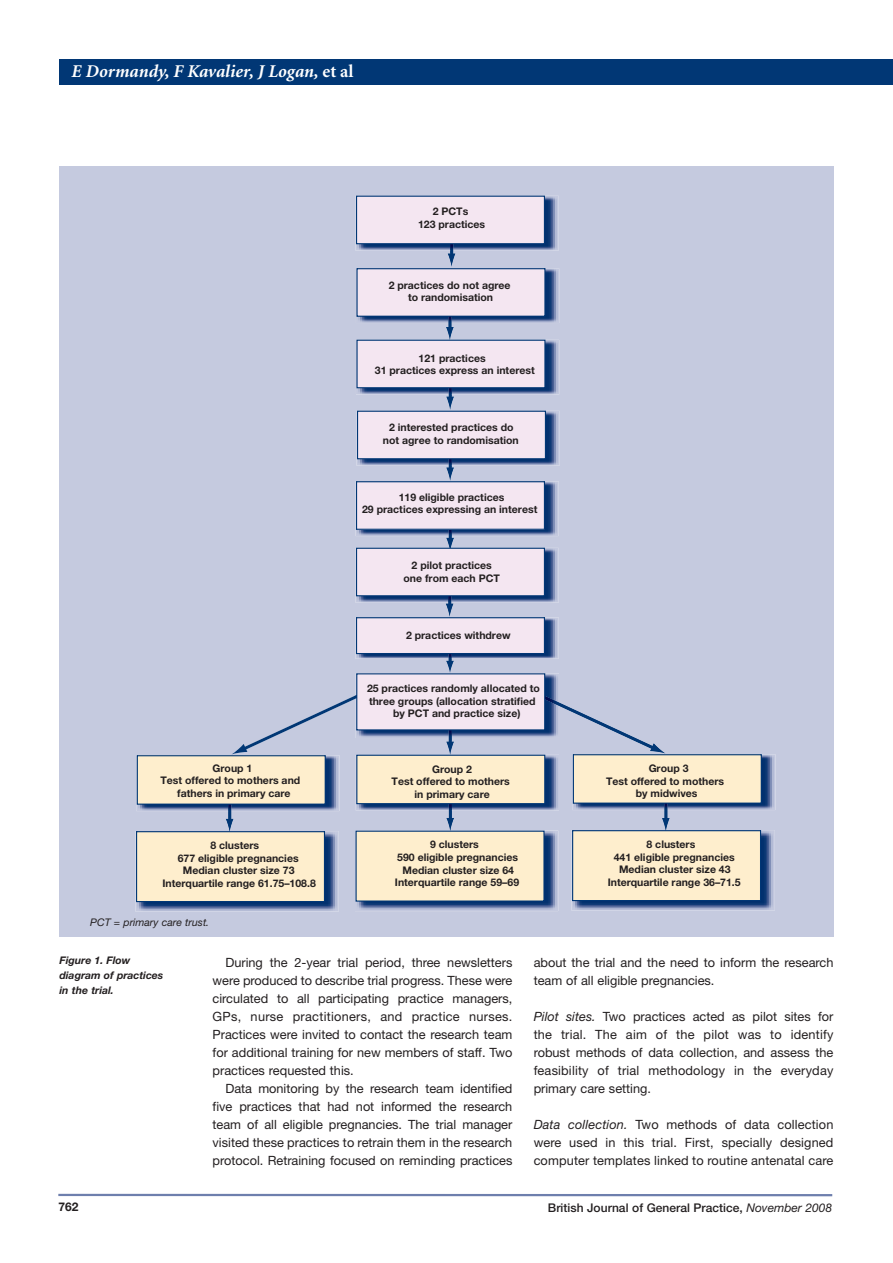
<style>
.page{position:relative;width:893px;height:1263px;background:#fff}
.page>*{position:absolute;margin:0;border:0;box-sizing:border-box;transform-origin:0 0}
.t1{font:italic 700 18px "Minion";color:#fff}
.t2{font:12.75px/18px "Helvetica Neue";color:#231f20;text-align:justify}
.t3{font:500 12px "Helvetica Neue";color:#231f20}
.t4{font:700 12px "Helvetica Neue";color:#231f20}
.t5{font:700 10.5px/12.6px "Helvetica Neue";color:#231f20}
.t6{font:italic 700 10.5px/15px "Helvetica Neue";color:#231f20}
.t7{font:italic 10.5px "Helvetica Neue";color:#231f20}
.s1{font-style:normal}
.s2{font-style:italic}
.s3{font-weight:400;font-style:italic}
</style>
<div class="page">
<hr style="left:58px;top:1194px;width:774px;height:2px;background:#6e7fad">
<div style="left:61px;top:60px;width:832px;height:25px;background:#013775"></div>
<div style="left:60px;top:167px;width:773px;height:769px;background:#c5cadf"></div>
<img style="left:355px;top:196px;width:204px;height:55px">
<img style="left:450px;top:244px;width:3px;height:7px">
<div style="left:356px;top:196px;width:189px;height:48px;background:#f4e6f1"></div>
<img style="left:355px;top:902px;width:203px;height:9px">
<img style="left:135px;top:831px;width:204px;height:81px">
<img style="left:762px;top:754px;width:13px;height:56px">
<img style="left:571px;top:830px;width:204px;height:81px">
<svg style="left:136px;top:603px;width:626px;height:299px;background:#d0cfd3"></svg>
<img style="left:356px;top:268px;width:203px;height:55px">
<img style="left:448px;top:317px;width:3px;height:6px">
<svg style="left:356px;top:251px;width:189px;height:66px;background:#dcd6e6"></svg>
<img style="left:356px;top:340px;width:203px;height:55px">
<img style="left:449px;top:388px;width:3px;height:7px">
<svg style="left:356px;top:323px;width:189px;height:65px;background:#ded7e7"></svg>
<img style="left:356px;top:411px;width:204px;height:55px">
<img style="left:449px;top:459px;width:3px;height:7px">
<svg style="left:357px;top:395px;width:189px;height:64px;background:#ddd7e6"></svg>
<img style="left:355px;top:481px;width:204px;height:55px">
<img style="left:449px;top:530px;width:3px;height:6px">
<svg style="left:356px;top:466px;width:189px;height:64px;background:#dcd6e6"></svg>
<img style="left:355px;top:548px;width:204px;height:55px">
<img style="left:448px;top:596px;width:3px;height:7px">
<svg style="left:356px;top:536px;width:189px;height:60px;background:#e0d8e8"></svg>
<h1 class="t1" style="left:72px;top:64px;width:283px">E Dormandy, F Kavalier, J Logan, <span class="s1">et al</span></h1>
<p class="t5" style="left:221px;top:762px;width:33px">roup 1</p>
<p class="t5" style="left:160px;top:775px;width:141px">Test offered to mothers and</p>
<p class="t5" style="left:181px;top:788px;width:111px">athers i primary care</p>
<p class="t5" style="left:162px;top:840px;width:155px;text-align:center">lusters<br>677 ligible regnancies<br>Median cluste size 73<br>Interquartile range 61.75–108.8</p>
<p class="t5" style="left:445px;top:206px;width:42px;text-indent:-3px">PCTs ractices</p>
<p class="t5" style="left:397px;top:280px;width:43px">practice</p>
<p class="t5" style="left:421px;top:280px;width:91px;text-indent:48px">ot agree randomisation</p>
<p class="t5" style="left:375px;top:352px;width:161px;text-align:center">21 ractices<br>31 practices express an interest</p>
<p class="t5" style="left:389px;top:422px;width:131px;text-align:center">interested practices do<br>ot agree to randomisation</p>
<p class="t5" style="left:362px;top:492px;width:177px;text-indent:57px">eligible practices<br>29 practices expressing an interest</p>
<p class="t5" style="left:410px;top:560px;width:83px;text-indent:10px">pilot practices ne from eac</p>
<p class="t5" style="left:486px;top:573px;width:16px">CT</p>
<p class="t5" style="left:415px;top:630px;width:97px">practice withdrew</p>
<p class="t5" style="left:367px;top:683px;width:175px">25 practices randomly allocated to thr</p>
<p class="t5" style="left:398px;top:696px;width:139px;text-align:center">groups (allocation strat ied<br>PCT and practice ize)</p>
<p class="t5" style="left:392px;top:763px;width:120px;text-align:center">rou<br>Test offered to mothers in rimary care</p>
<p class="t5" style="left:447px;top:839px;width:33px">usters</p>
<p class="t5" style="left:397px;top:852px;width:122px">59 eligible pregnancies</p>
<p class="t5" style="left:402px;top:864px;width:113px">Median cluste ize 64</p>
<p class="t5" style="left:395px;top:877px;width:126px">Interquartile rang 59–69</p>
<p class="t5" style="left:657px;top:763px;width:33px">roup 3</p>
<p class="t5" style="left:612px;top:776px;width:113px">est offered to mothers</p>
<p class="t5" style="left:650px;top:788px;width:49px">midwives</p>
<p class="t5" style="left:614px;top:839px;width:83px;text-indent:41px">clusters<br>441 eligibl</p>
<p class="t5" style="left:679px;top:851px;width:57px">regnancies</p>
<p class="t5" style="left:619px;top:864px;width:113px">Median cluster size 43</p>
<p class="t5" style="left:611px;top:877px;width:131px">nterquartile range 36–71.5</p>
<p class="t7" style="left:90px;top:918px;width:120px">PCT = primary care trust.</p>
<p class="t6" style="left:60px;top:953px;width:105px">Figure 1. Flow diagram of practices in the trial.</p>
<p class="t2" style="left:213px;top:955px;width:301px;text-indent:13px">During the 2-year trial period, three newsletters were produced to describe trial progress. These were circulated to all participating practice managers, GPs, nurse practitioners, and practice nurses.<br>Practices were invited to contact the research team for additional training for new members of staff. Two practices requested this.</p>
<p class="t2" style="left:213px;top:1081px;width:301px;text-indent:13px">Data monitoring by the research team identified five practices that had not informed the research team of all eligible pregnancies. The trial manager visited these practices to retrain them in the research protocol. Retraining focused on reminding practices</p>
<p class="t2" style="left:534px;top:955px;width:301px">about the trial and the need to inform the research team of all eligible pregnancies.</p>
<p class="t2" style="left:534px;top:1009px;width:301px"><span class="s2">Pilot sites.</span> Two practices acted as pilot sites for the trial. The aim of the pilot was to identify robust methods of data collection, and assess the feasibility of trial methodology in the everyday primary care setting.</p>
<p class="t2" style="left:534px;top:1117px;width:301px"><span class="s2">Data collection.</span> Two methods of data collection were used in this trial. First, specially designed computer templates linked to routine antenatal care</p>
<p class="t4" style="left:58px;top:1202px;width:22px">762</p>
<p class="t3" style="left:548px;top:1203px;width:286px">British Journal of General Practice, <span class="s3">November 2008</span></p>
</div>
